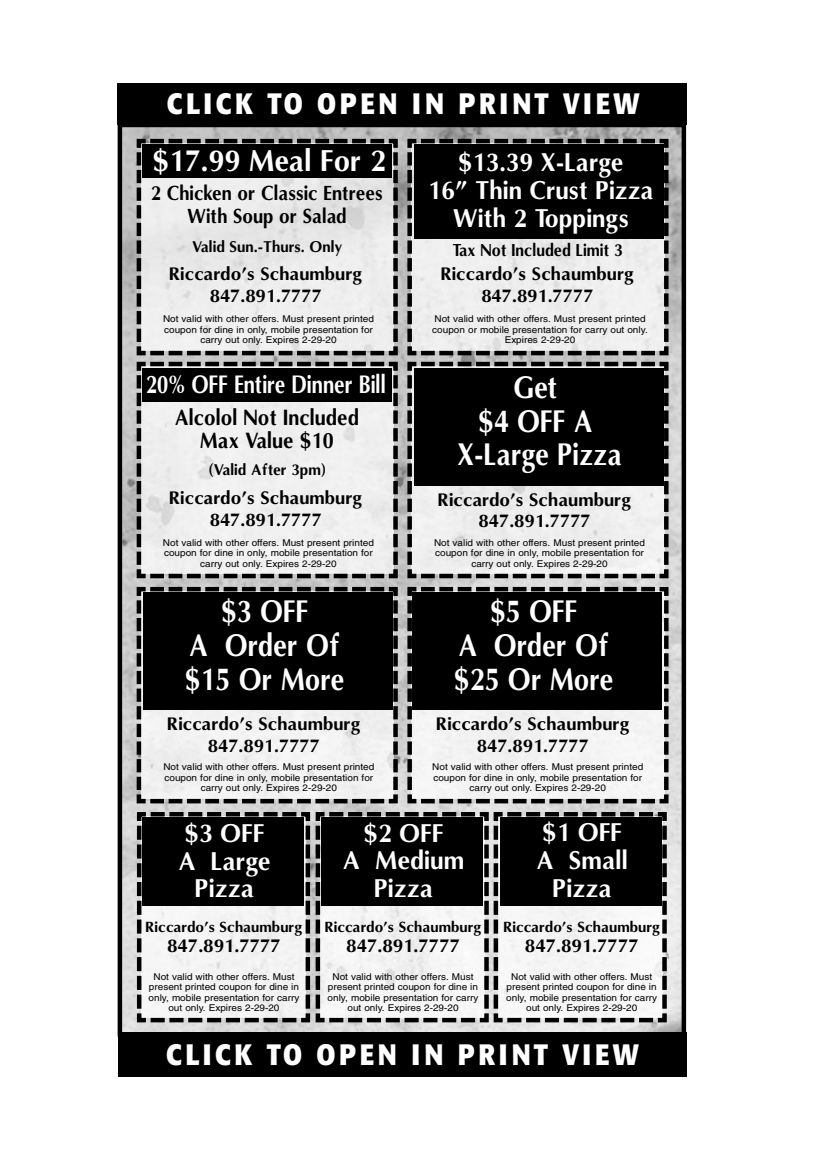
<style>
.page{position:relative;width:837px;height:1161px;background:#fff}
.page>*{position:absolute;margin:0;border:0;box-sizing:border-box;transform-origin:0 0}
.t1{font:700 29.7px/33.8px "Omni";color:#fff;text-align:center;scale:.85 1}
.t2{font:700 29.25px "Formata";letter-spacing:.135em;color:#fff;scale:.9 1}
.t3{font:700 28.65px "Omni";color:#fff;scale:.94 1}
.t4{font:700 24.45px/27.8px "Omni";color:#fff;text-align:center;scale:.95 1}
.t5{font:700 24.45px/27.9px "Omni";color:#fff;text-align:center;scale:.94 1}
.t6{font:700 24px "Omni";color:#fff;scale:.8 1}
.t7{font:700 21px/23.4px "Omni";color:#000;text-align:center;scale:.89 1}
.t8{font:700 19.35px/23.4px "Omni";color:#000;text-align:center;scale:.89 1}
.t9{font:700 17.55px "Omni";color:#000}
.t10{font:700 17.25px/21.6px "Omni";color:#000;text-align:center}
.t11{font:700 16.5px "Omni";color:#000;scale:.89 1}
.t12{font:700 14.85px "Omni";color:#000;scale:.96 1}
.t13{font:700 13.95px "Omni";color:#000}
.t14{font:9.3px/10.5px "Helvetica";color:#000;text-align:center;scale:1.07 1}
</style>
<div class="page">
<img style="left:123px;top:128px;width:558px;height:904px">
<div style="left:118px;top:123px;width:568px;height:914px;border:4px solid #000"></div>
<svg style="left:134px;top:137px;width:537px;height:888px"></svg>
<div style="left:143px;top:145px;width:249px;height:33px;background:#000"></div>
<div style="left:117px;top:84px;width:569px;height:41px;background:#000"></div>
<div style="left:143px;top:368px;width:249px;height:34px;background:#000"></div>
<div style="left:414px;top:144px;width:250px;height:95px;background:#000"></div>
<div style="left:414px;top:368px;width:249px;height:117px;background:#000"></div>
<div style="left:143px;top:592px;width:249px;height:117px;background:#000"></div>
<div style="left:142px;top:818px;width:162px;height:88px;background:#000"></div>
<div style="left:322px;top:818px;width:161px;height:88px;background:#000"></div>
<div style="left:500px;top:818px;width:162px;height:88px;background:#000"></div>
<div style="left:412px;top:592px;width:250px;height:118px;background:#000"></div>
<div style="left:118px;top:1032px;width:568px;height:44px;background:#000"></div>
<h2 class="t2" style="left:167px;top:91px;width:527px">CLICK TO OPEN IN PRINT VIEW</h2>
<h3 class="t3" style="left:153px;top:144px;width:250px">$17.99 Meal For 2</h3>
<h3 class="t8" style="left:151px;top:182px;width:262px">2 Chicken or Classic Entrees<br>With Soup or Salad</h3>
<h3 class="t10" style="left:169px;top:264px;width:195px">Riccardo’s Schaumburg<br>847.891.7777</h3>
<h3 class="t12" style="left:192px;top:238px;width:158px">Valid Sun.-Thurs. Only</h3>
<p class="t14" style="left:163px;top:315px;width:199px">Not valid with other offers. Must present printed coupon for dine in only, mobile presentation for carry out only. Expires 2-29-20</p>
<h3 class="t6" style="left:146px;top:371px;width:302px">20% OFF Entire Dinner Bill</h3>
<h3 class="t7" style="left:175px;top:406px;width:208px">Alcolol Not Included<br>Max Value $10</h3>
<h3 class="t10" style="left:169px;top:487px;width:195px">Riccardo’s Schaumburg<br>847.891.7777</h3>
<h3 class="t12" style="left:209px;top:461px;width:124px">(Valid After 3pm)</h3>
<p class="t14" style="left:163px;top:538px;width:199px">Not valid with other offers. Must present printed coupon for dine in only, mobile presentation for carry out only. Expires 2-29-20</p>
<h1 class="t1" style="left:185px;top:595px;width:190px">$3 OFF<br>A Order Of $15 Or More</h1>
<h3 class="t10" style="left:167px;top:713px;width:195px">Riccardo’s Schaumburg<br>847.891.7777</h3>
<p class="t14" style="left:163px;top:762px;width:199px">Not valid with other offers. Must present printed coupon for dine in only, mobile presentation for carry out only. Expires 2-29-20</p>
<h3 class="t5" style="left:428px;top:149px;width:242px">$13.39 X-Large<br>16” Thin Crust Pizza<br>With 2 Toppings</h3>
<h3 class="t11" style="left:452px;top:241px;width:193px">Tax Not Included Limit 3</h3>
<h3 class="t10" style="left:441px;top:263px;width:195px">Riccardo’s Schaumburg<br>847.891.7777</h3>
<p class="t14" style="left:432px;top:314px;width:203px">Not valid with other offers. Must present printed coupon or mobile presentation for carry out only.<br>Expires 2-29-20</p>
<h1 class="t1" style="left:457px;top:371px;width:196px">Get<br>$4 OFF A<br>X-Large Pizza</h1>
<h3 class="t10" style="left:438px;top:489px;width:195px">Riccardo’s Schaumburg<br>847.891.7777</h3>
<p class="t14" style="left:434px;top:538px;width:199px">Not valid with other offers. Must present printed coupon for dine in only, mobile presentation for carry out only. Expires 2-29-20</p>
<h1 class="t1" style="left:454px;top:595px;width:190px">$5 OFF<br>A Order Of $25 Or More</h1>
<h3 class="t10" style="left:436px;top:713px;width:195px">Riccardo’s Schaumburg<br>847.891.7777</h3>
<p class="t14" style="left:432px;top:762px;width:199px">Not valid with other offers. Must present printed coupon for dine in only, mobile presentation for carry out only. Expires 2-29-20</p>
<h3 class="t4" style="left:178px;top:819px;width:99px">$3 OFF<br>A Large<br>Pizza</h3>
<h3 class="t13" style="left:146px;top:919px;width:159px">Riccardo’s Schaumburg</h3>
<h3 class="t9" style="left:167px;top:936px;width:115px">847.891.7777</h3>
<p class="t14" style="left:149px;top:972px;width:142px">Not valid with other offers. Must present printed coupon for dine in only, mobile presentation for carry out only. Expires 2-29-20</p>
<h3 class="t4" style="left:343px;top:819px;width:129px">$2 OFF<br>A Medium<br>Pizza</h3>
<h3 class="t13" style="left:325px;top:919px;width:159px">Riccardo’s Schaumburg</h3>
<h3 class="t9" style="left:346px;top:935px;width:115px">847.891.7777</h3>
<p class="t14" style="left:328px;top:972px;width:142px">Not valid with other offers. Must present printed coupon for dine in only, mobile presentation for carry out only. Expires 2-29-20</p>
<h3 class="t4" style="left:536px;top:819px;width:98px">$1 OFF<br>A Small<br>Pizza</h3>
<h3 class="t13" style="left:503px;top:919px;width:159px">Riccardo’s Schaumburg</h3>
<h3 class="t9" style="left:525px;top:935px;width:115px">847.891.7777</h3>
<p class="t14" style="left:506px;top:972px;width:142px">Not valid with other offers. Must present printed coupon for dine in only, mobile presentation for carry out only. Expires 2-29-20</p>
<h2 class="t2" style="left:166px;top:1042px;width:527px">CLICK TO OPEN IN PRINT VIEW</h2>
</div>
